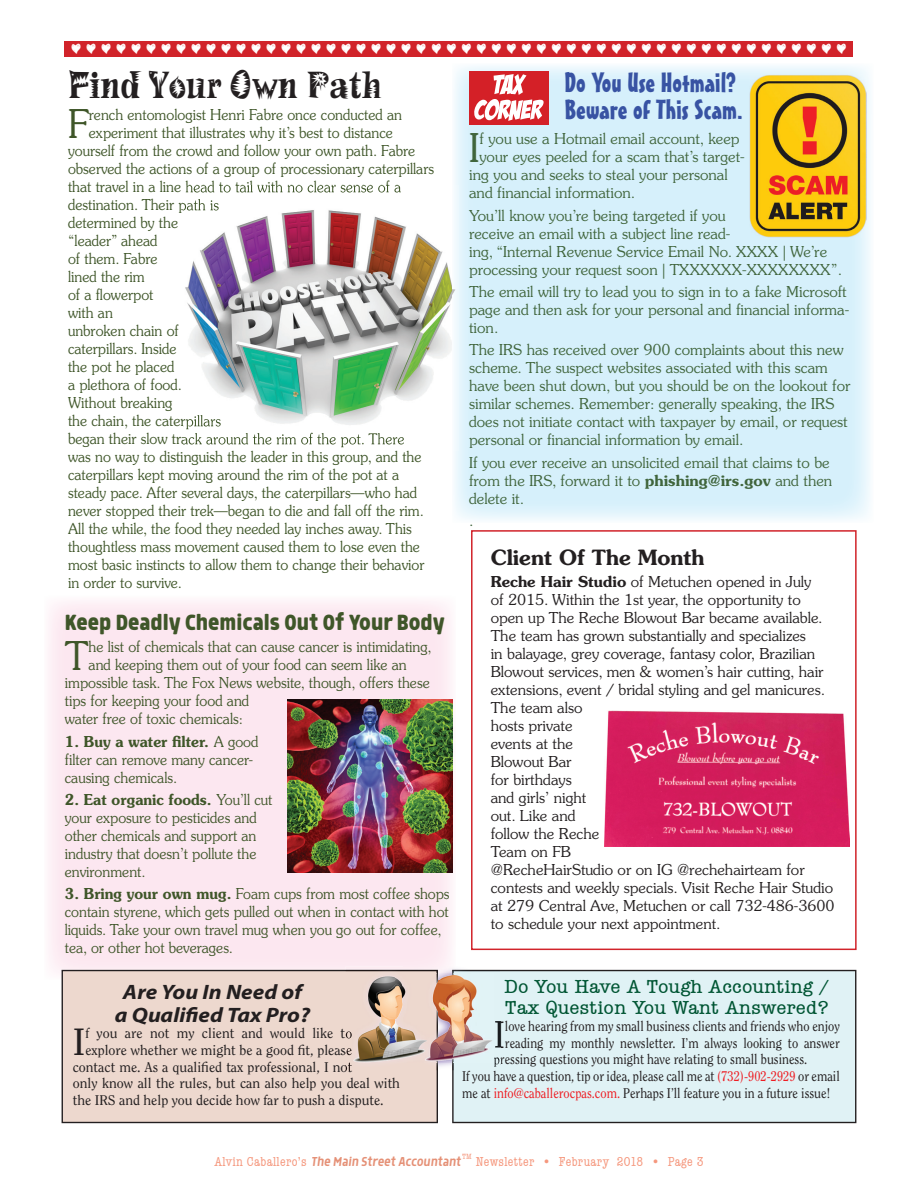
<style>
.page{position:relative;width:918px;height:1188px;background:#fff}
.page>*{position:absolute;margin:0;border:0;box-sizing:border-box;transform-origin:0 0}
.t1{font:300 39.6px "Souvenir Greek";color:#3f5629;scale:.94 1}
.t2{font:300 39.6px "Souvenir Greek";color:#40653c}
.t3{font:37.8px "Clearface";color:#231f20;scale:.89 1}
.t4{font:37.8px "Clearface";color:#231f20}
.t5{font:37.5px "F2 F Mad Zine Fear";color:#231f20}
.t6{font:27px/27px "Mister Earl BT";color:#3853a3;scale:1.11 1}
.t7{font:700 25.5px "Morl";color:#3f5629;scale:.94 1}
.t8{font:600 21px "Souvenir";color:#231f20}
.t9{font:italic 700 20.85px/22.5px "Myriad Pro";color:#231f20;text-align:center;scale:1.1 1}
.t10{font:condensed 19.5px/21px "American Typewriter";color:#053;scale:1.25 1}
.t11{font:300 15px/18px "Souvenir Greek";color:#3f5629;scale:.94 1}
.t12{font:300 15px/18px "Souvenir Greek";color:#40653c}
.t13{font:300 15px/18px "Souvenir Greek";color:#231f20}
.t14{font:600 15px "Souvenir";color:#3f5629;scale:.94 1}
.t15{font:italic 15px "Morl";letter-spacing:-.005em;color:#e59177;scale:.9 1}
.t16{font:13.95px "Clearface";color:#231f20;scale:.89 1}
.t17{font:13.95px "Clearface";color:#231f20}
.t18{font:condensed 13.5px "American Typewriter";letter-spacing:.025em;color:#f5987e}
.t19{font:condensed 7.8px "American Typewriter";color:#f5987e}
.s1{font-family:"Souvenir Greek";font-weight:300}
.s2{font-family:"Souvenir";font-weight:600}
.s3{color:#ee1d23}
.s4{font-family:"American Typewriter";font-style:normal;font-stretch:condensed;font-size:13.5px;color:#f5987e}
</style>
<div class="page">
<div style="left:454px;top:66px;width:314px;height:454px;background:#d6f0fb"></div>
<div style="left:48px;top:601px;width:356px;height:379px;background:#fce7f0"></div>
<img style="left:404px;top:601px;width:49px;height:365px">
<div style="left:62px;top:970px;width:376px;height:153px;background:#edd8ce"></div>
<div style="left:452px;top:970px;width:404px;height:153px;background:#e0f2f5"></div>
<img style="left:346px;top:966px;width:109px;height:7px">
<img style="left:346px;top:973px;width:91px;height:97px">
<img style="left:346px;top:970px;width:92px;height:3px">
<img style="left:453px;top:971px;width:47px;height:99px">
<img style="left:495px;top:1021px;width:5px;height:27px">
<svg style="left:494px;top:1054px;width:6px;height:13px"></svg>
<svg style="left:346px;top:1028px;width:6px;height:42px"></svg>
<img style="left:352px;top:973px;width:142px;height:89px">
<img style="left:437px;top:980px;width:1px;height:82px">
<img style="left:452px;top:980px;width:1px;height:82px">
<svg style="left:452px;top:970px;width:3px;height:10px"></svg>
<img style="left:288px;top:699px;width:164px;height:173px">
<img style="left:749px;top:74px;width:118px;height:163px">
<img style="left:185px;top:185px;width:274px;height:265px">
<img style="left:185px;top:185px;width:216px;height:8px">
<img style="left:183px;top:199px;width:36px;height:14px">
<img style="left:183px;top:415px;width:38px;height:14px">
<img style="left:183px;top:433px;width:221px;height:14px">
<div style="left:471px;top:530px;width:386px;height:420px;border:2px solid #d1232a"></div>
<div style="left:469px;top:72px;width:80px;height:53px;background:#d42027"></div>
<svg style="left:474px;top:74px;width:70px;height:47px"></svg>
<img style="left:604px;top:710px;width:245px;height:136px">
<div style="left:65px;top:41px;width:788px;height:16px;background:#d1232a"></div>
<h3 class="t5" style="left:68px;top:61px;width:315px">Find Your Own Path</h3>
<h1 class="t1" style="left:68px;top:102px;width:24px">F</h1>
<p class="t11" style="left:89px;top:106px;width:335px">rench entomologist Henri Fabre once conducted an</p>
<p class="t11" style="left:89px;top:124px;width:325px">experiment that illustrates why it’s best to distance</p>
<p class="t11" style="left:68px;top:142px;width:371px">yourself from the crowd and follow your own path. Fabre</p>
<p class="t11" style="left:68px;top:160px;width:391px">observed the actions of a group of processionary caterpillars</p>
<p class="t11" style="left:68px;top:178px;width:356px">that travel in a line head to tail with no clear sense of a</p>
<p class="t11" style="left:68px;top:196px;width:162px">destination. Their path is</p>
<p class="t11" style="left:68px;top:214px;width:118px">determined by the</p>
<p class="t11" style="left:68px;top:232px;width:97px">“leader” ahead</p>
<p class="t11" style="left:68px;top:250px;width:97px">of them. Fabre</p>
<p class="t11" style="left:68px;top:268px;width:83px">lined the rim</p>
<p class="t11" style="left:68px;top:286px;width:92px">of a flowerpot</p>
<p class="t11" style="left:68px;top:304px;width:49px">with an</p>
<p class="t11" style="left:68px;top:322px;width:119px">unbroken chain of</p>
<p class="t11" style="left:68px;top:340px;width:117px">caterpillars. Inside</p>
<p class="t11" style="left:68px;top:358px;width:115px">the pot he placed</p>
<p class="t11" style="left:68px;top:376px;width:123px">a plethora of food.</p>
<p class="t11" style="left:68px;top:394px;width:113px">Without breaking</p>
<p class="t11" style="left:68px;top:412px;width:164px">the chain, the caterpillars</p>
<p class="t11" style="left:68px;top:448px;width:381px">was no way to distinguish the leader in this group, and the caterpillars kept moving around the rim of the pot at a steady pace. After several days, the caterpillars—who had never stopped their trek—began to die and fall off the rim.<br>All the while, the food they needed lay inches away. This thoughtless mass movement caused them to lose even the most basic instincts to allow them to change their behavior in order to survive.</p>
<h3 class="t7" style="left:65px;top:608px;width:406px">Keep Deadly Chemicals Out Of Your Body</h3>
<h1 class="t1" style="left:65px;top:634px;width:27px">T</h1>
<p class="t11" style="left:89px;top:638px;width:367px">he list of chemicals that can cause cancer is intimidating,</p>
<p class="t11" style="left:89px;top:656px;width:340px">and keeping them out of your food can seem like an</p>
<p class="t11" style="left:65px;top:674px;width:390px">impossible task. The Fox News website, though, offers these</p>
<p class="t11" style="left:65px;top:692px;width:198px">tips for keeping your food and</p>
<p class="t11" style="left:65px;top:710px;width:191px">water free of toxic chemicals:</p>
<p class="t14" style="left:65px;top:732px;width:208px">1. Buy a water filter. <span class="s1">A good</span></p>
<p class="t11" style="left:65px;top:751px;width:202px">filter can remove many cancer&shy;causing chemicals.</p>
<p class="t14" style="left:65px;top:790px;width:222px">2. Eat organic foods. <span class="s1">You’ll cut</span></p>
<p class="t11" style="left:65px;top:809px;width:206px;text-align:justify">your exposure to pesticides and other chemicals and support an industry that doesn’t pollute the environment.</p>
<p class="t11" style="left:65px;top:885px;width:411px"><span class="s2">3. Bring your own mug.</span> Foam cups from most coffee shops contain styrene, which gets pulled out when in contact with hot liquids. Take your own travel mug when you go out for coffee, tea, or other hot beverages.</p>
<h3 class="t9" style="left:115px;top:981px;width:179px">Are You In Need of a Qualified Tax Pro?</h3>
<h2 class="t4" style="left:73px;top:1019px;width:14px">I</h2>
<p class="t17" style="left:85px;top:1025px;width:268px">f you are not my client and would like to</p>
<p class="t17" style="left:85px;top:1042px;width:268px">explore whether we might be a good fit, please</p>
<p class="t17" style="left:73px;top:1059px;width:281px">contact me. As a qualified tax professional, I not</p>
<p class="t17" style="left:73px;top:1075px;width:329px">only know all the rules, but can also help you deal with</p>
<p class="t17" style="left:73px;top:1092px;width:312px">the IRS and help you decide how far to push a dispute.</p>
<h3 class="t6" style="left:564px;top:69px;width:162px">Do You Use Hotmail?<br>Beware of This Scam.</h3>
<h1 class="t2" style="left:469px;top:125px;width:12px">I</h1>
<p class="t12" style="left:479px;top:130px;width:262px">f you use a Hotmail email account, keep</p>
<p class="t12" style="left:479px;top:148px;width:267px">your eyes peeled for a scam that’s target-</p>
<p class="t12" style="left:469px;top:166px;width:260px">ing you and seeks to steal your personal</p>
<p class="t12" style="left:469px;top:184px;width:168px">and financial information.</p>
<p class="t12" style="left:469px;top:206px;width:375px">You’ll know you’re being targeted if you<br>receive an email with a subject line read-<br>ing, “Internal Revenue Service Email No. XXXX | We’re processing your request soon | TXXXXXX-XXXXXXXX”.</p>
<p class="t12" style="left:469px;top:283px;width:382px">The email will try to lead you to sign in to a fake Microsoft page and then ask for your personal and financial informa&shy;tion.</p>
<p class="t12" style="left:469px;top:341px;width:383px">The IRS has received over 900 complaints about this new scheme. The suspect websites associated with this scam have been shut down, but you should be on the lookout for similar schemes. Remember: generally speaking, the IRS does not initiate contact with taxpayer by email, or request personal or financial information by email.</p>
<p class="t12" style="left:469px;top:453px;width:365px">If you ever receive an unsolicited email that claims to be from the IRS, forward it to <span class="s2">phishing@irs.gov</span> and then delete it.</p>
<p class="t12" style="left:469px;top:512px;width:6px">.</p>
<h3 class="t8" style="left:491px;top:544px;width:215px">Client Of The Month</h3>
<p class="t13" style="left:491px;top:573px;width:345px"><span class="s2">Reche Hair Studio</span> of Metuchen opened in July<br>of 2015. Within the 1st year, the opportunity to open up The Reche Blowout Bar became available.<br>The team has grown substantially and specializes<br>in balayage, grey coverage, fantasy color, Brazilian<br>Blowout services, men &amp; women’s hair cutting, hair extensions, event / bridal styling and gel manicures.<br>The team also<br>hosts private<br>events at the<br>Blowout Bar<br>for birthdays<br>and girls’ night<br>out. Like and<br>follow the Reche<br>Team on FB<br>@RecheHairStudio or on IG @rechehairteam for contests and weekly specials. Visit Reche Hair Studio at 279 Central Ave, Metuchen or call 732-486-3600 to schedule your next appointment.</p>
<h3 class="t10" style="left:504px;top:976px;width:262px">Do You Have A Tough Accounting /<br>Tax Question You Want Answered?</h3>
<h2 class="t3" style="left:494px;top:1012px;width:14px">I</h2>
<p class="t16" style="left:505px;top:1018px;width:378px">love hearing from my small business clients and friends who enjoy</p>
<p class="t16" style="left:505px;top:1034px;width:378px">reading my monthly newsletter. I’m always looking to answer</p>
<p class="t16" style="left:494px;top:1051px;width:354px">pressing questions you might have relating to small business.</p>
<p class="t16" style="left:462px;top:1068px;width:426px">If you have a question, tip or idea, please call me at <span class="s3">(732)-902-2929</span> or email</p>
<p class="t16" style="left:462px;top:1085px;width:415px">me at <span class="s3">info@caballerocpas.com.</span> Perhaps I’ll feature you in a future issue!</p>
<p class="t19" style="left:462px;top:1152px;width:11px">TM</p>
<p class="t15" style="left:214px;top:1154px;width:275px"><span class="s4">Alvin Caballero’s</span> The Main Street Accountant</p>
<p class="t18" style="left:476px;top:1155px;width:229px">Newsletter • February 2018 • Page 3</p>
</div>
